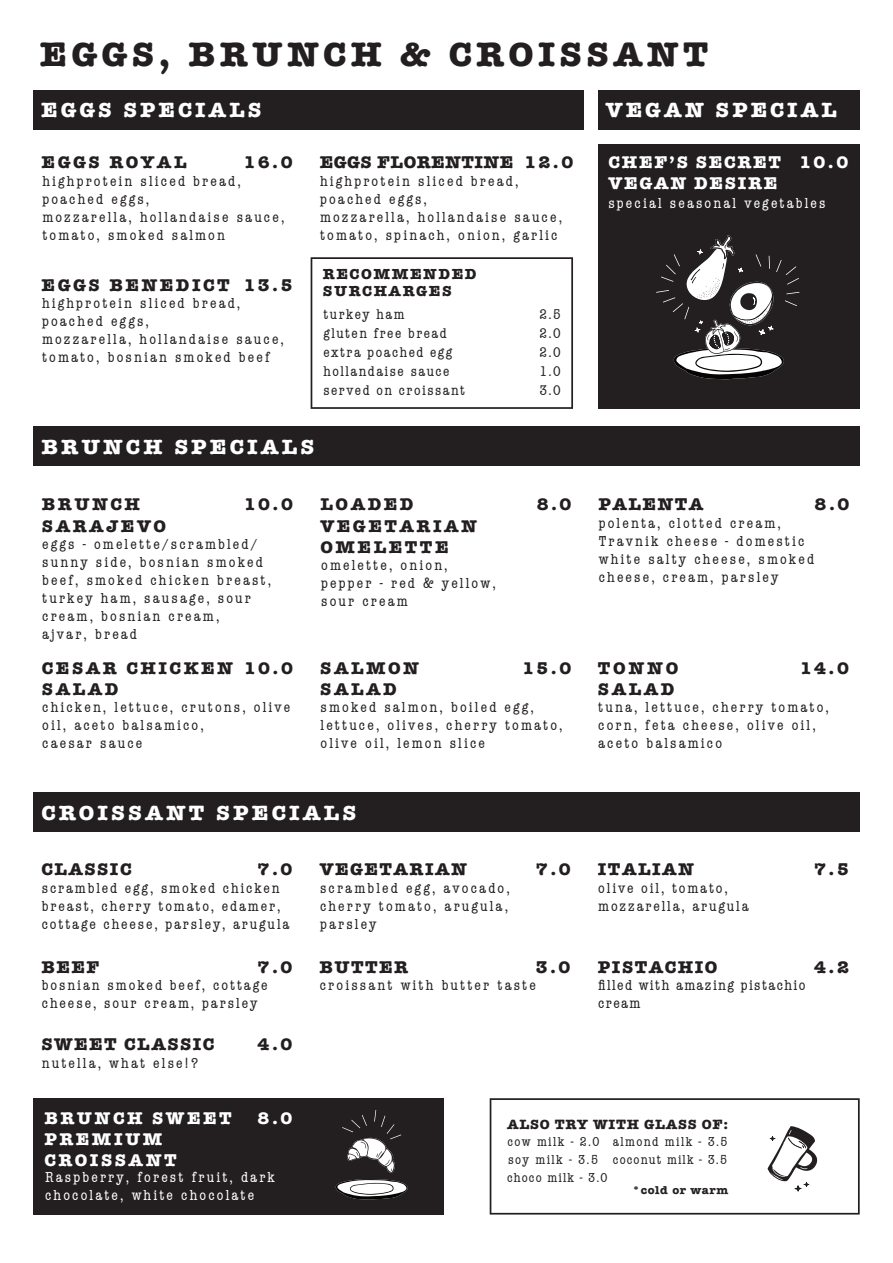
<style>
.page{position:relative;width:893px;height:1263px;background:#fff}
.page>*{position:absolute;margin:0;border:0;box-sizing:border-box;transform-origin:0 0}
.t1{font:700 35.1px "American Typewriter";letter-spacing:.12em;color:#231f20;scale:1.04 1}
.t2{font:700 21.3px "American Typewriter";letter-spacing:.14em;color:#fff;scale:1.05 1}
.t3{font:700 21.3px "American Typewriter";letter-spacing:.14em;color:#fff;scale:1.04 1}
.t4{font:700 17.55px/21px "American Typewriter";letter-spacing:.135em;color:#231f20;scale:1.04 1}
.t5{font:700 17.55px "American Typewriter";letter-spacing:.08em;color:#231f20;scale:1.04 1}
.t6{font:700 17.55px/21px "American Typewriter";letter-spacing:.135em;color:#fff;scale:1.04 1}
.t7{font:700 17.55px/21px "American Typewriter";letter-spacing:.095em;color:#fff;scale:1.04 1}
.t8{font:700 17.55px "American Typewriter";letter-spacing:.025em;color:#231f20;scale:1.04 1}
.t9{font:condensed 15px/18px "American Typewriter";letter-spacing:.14em;color:#231f20;scale:1.04 1}
.t10{font:condensed 15px/18px "American Typewriter";letter-spacing:.12em;color:#231f20;scale:1.04 1}
.t11{font:condensed 15px/18px "American Typewriter";letter-spacing:.14em;color:#fff;scale:1.04 1}
.t12{font:condensed 15px/18px "American Typewriter";letter-spacing:.09em;color:#231f20;scale:1.04 1}
.t13{font:700 15px/16.5px "American Typewriter";letter-spacing:.1em;color:#231f20;scale:1.04 1}
.t14{font:condensed 14.55px "American Typewriter";letter-spacing:.1em;color:#231f20;scale:1.04 1}
.t15{font:700 13.95px "American Typewriter";letter-spacing:.05em;color:#231f20;scale:1.04 1}
.t16{font:condensed 13.5px/17.7px "American Typewriter";letter-spacing:.1em;color:#231f20;scale:1.04 1}
.t17{font:condensed 13.5px "American Typewriter";letter-spacing:.08em;color:#231f20;scale:1.04 1}
.t18{font:700 11.7px "American Typewriter";letter-spacing:.05em;color:#231f20;scale:1.04 1}
</style>
<div class="page">
<div style="left:33px;top:90px;width:550px;height:39px;background:#231f20"></div>
<div style="left:598px;top:90px;width:262px;height:39px;background:#231f20"></div>
<div style="left:33px;top:426px;width:827px;height:40px;background:#231f20"></div>
<div style="left:598px;top:144px;width:262px;height:265px;background:#231f20"></div>
<svg style="left:311px;top:257px;width:262px;height:152px"></svg>
<div style="left:33px;top:793px;width:827px;height:39px;background:#231f20"></div>
<div style="left:33px;top:1098px;width:411px;height:116px;background:#231f20"></div>
<svg style="left:387px;top:1124px;width:7px;height:10px"></svg>
<svg style="left:351px;top:1119px;width:9px;height:9px"></svg>
<svg style="left:362px;top:1115px;width:5px;height:11px"></svg>
<svg style="left:374px;top:1110px;width:11px;height:17px"></svg>
<svg style="left:342px;top:1127px;width:11px;height:5px"></svg>
<svg style="left:335px;top:1137px;width:73px;height:62px"></svg>
<svg style="left:490px;top:1098px;width:370px;height:116px"></svg>
<svg style="left:656px;top:235px;width:144px;height:144px"></svg>
<h1 class="t1" style="left:40px;top:32px;width:644px">EGGS, BRUNCH &amp; CROISSANT</h1>
<h2 class="t3" style="left:41px;top:97px;width:213px">EGGS SPECIALS</h2>
<h2 class="t3" style="left:606px;top:97px;width:224px">VEGAN SPECIAL</h2>
<p class="t4" style="left:42px;top:152px;width:141px">EGGS ROYAL</p>
<p class="t4" style="left:243px;top:152px;width:49px">16.0</p>
<p class="t9" style="left:42px;top:172px;width:234px">highprotein sliced bread, poached eggs,<br>mozzarella, hollandaise sauce, tomato, smoked salmon</p>
<p class="t4" style="left:42px;top:274px;width:243px">EGGS BENEDICT 13.5</p>
<p class="t9" style="left:42px;top:295px;width:234px">highprotein sliced bread, poached eggs,<br>mozzarella, hollandaise sauce, tomato, bosnian smoked beef</p>
<p class="t8" style="left:320px;top:152px;width:245px">EGGS FLORENTINE 12.0</p>
<p class="t9" style="left:320px;top:172px;width:234px">highprotein sliced bread, poached eggs,<br>mozzarella, hollandaise sauce, tomato, spinach, onion, garlic</p>
<p class="t13" style="left:323px;top:266px;width:149px">RECOMMENDED<br>SURCHARGES</p>
<p class="t14" style="left:323px;top:325px;width:120px">gluten free bread</p>
<p class="t14" style="left:539px;top:325px;width:22px">2.0</p>
<p class="t14" style="left:323px;top:306px;width:79px">turkey ham</p>
<p class="t14" style="left:539px;top:306px;width:22px">2.5</p>
<p class="t14" style="left:323px;top:344px;width:125px">extra poached egg</p>
<p class="t14" style="left:539px;top:344px;width:22px">2.0</p>
<p class="t14" style="left:323px;top:363px;width:123px">hollandaise sauce</p>
<p class="t14" style="left:539px;top:363px;width:22px">1.0</p>
<p class="t14" style="left:323px;top:382px;width:138px">served on croissant</p>
<p class="t14" style="left:539px;top:382px;width:22px">3.0</p>
<h2 class="t2" style="left:41px;top:433px;width:261px">BRUNCH SPECIALS</h2>
<p class="t4" style="left:42px;top:494px;width:121px">BRUNCH<br>SARAJEVO</p>
<p class="t4" style="left:244px;top:494px;width:49px">10.0</p>
<p class="t9" style="left:42px;top:535px;width:222px">eggs - omelette/scrambled/ sunny side, bosnian smoked beef, smoked chicken breast, turkey ham, sausage, sour cream, bosnian cream,<br>ajvar, bread</p>
<p class="t4" style="left:42px;top:657px;width:185px">CESAR CHICKEN<br>SALAD</p>
<p class="t4" style="left:244px;top:657px;width:49px">10.0</p>
<p class="t9" style="left:42px;top:698px;width:240px">chicken, lettuce, crutons, olive oil, aceto balsamico,<br>caesar sauce</p>
<p class="t4" style="left:320px;top:494px;width:152px">LOADED<br>VEGETARIAN<br>OMELETTE</p>
<p class="t4" style="left:537px;top:494px;width:35px">8.0</p>
<p class="t9" style="left:321px;top:556px;width:169px">omelette, onion, pepper - red &amp; yellow, sour cream</p>
<p class="t4" style="left:320px;top:657px;width:97px">SALMON<br>SALAD</p>
<p class="t4" style="left:522px;top:657px;width:49px">15.0</p>
<p class="t9" style="left:321px;top:698px;width:234px">smoked salmon, boiled egg, lettuce, olives, cherry tomato, olive oil, lemon slice</p>
<h2 class="t2" style="left:41px;top:800px;width:301px">CROISSANT SPECIALS</h2>
<p class="t5" style="left:41px;top:858px;width:88px">CLASSIC</p>
<p class="t4" style="left:258px;top:859px;width:35px">7.0</p>
<p class="t10" style="left:42px;top:879px;width:240px">scrambled egg, smoked chicken breast, cherry tomato, edamer, cottage cheese, parsley, arugula</p>
<p class="t4" style="left:41px;top:956px;width:57px">BEEF</p>
<p class="t4" style="left:258px;top:956px;width:35px">7.0</p>
<p class="t9" style="left:42px;top:976px;width:219px">bosnian smoked beef, cottage cheese, sour cream, parsley</p>
<p class="t5" style="left:41px;top:1033px;width:168px">SWEET CLASSIC</p>
<p class="t4" style="left:258px;top:1034px;width:35px">4.0</p>
<p class="t9" style="left:42px;top:1054px;width:152px">nutella, what else!?</p>
<p class="t5" style="left:320px;top:858px;width:143px">VEGETARIAN</p>
<p class="t4" style="left:536px;top:859px;width:35px">7.0</p>
<p class="t9" style="left:320px;top:879px;width:184px;text-align:justify">scrambled egg, avocado, cherry tomato, arugula, parsley</p>
<p class="t4" style="left:319px;top:956px;width:87px">BUTTER</p>
<p class="t4" style="left:536px;top:956px;width:35px">3.0</p>
<p class="t9" style="left:320px;top:976px;width:209px">croissant with butter taste</p>
<p class="t7" style="left:609px;top:152px;width:167px">CHEF’S SECRET<br>VEGAN DESIRE</p>
<p class="t6" style="left:799px;top:152px;width:49px">10.0</p>
<p class="t11" style="left:608px;top:195px;width:210px">special seasonal vegetables</p>
<p class="t5" style="left:598px;top:494px;width:103px">PALENTA</p>
<p class="t4" style="left:815px;top:494px;width:35px">8.0</p>
<p class="t9" style="left:599px;top:514px;width:209px">polenta, clotted cream,<br>Travnik cheese - domestic white salty cheese, smoked cheese, cream, parsley</p>
<p class="t4" style="left:598px;top:657px;width:79px">TONNO<br>SALAD</p>
<p class="t4" style="left:800px;top:657px;width:49px">14.0</p>
<p class="t9" style="left:598px;top:698px;width:223px">tuna, lettuce, cherry tomato, corn, feta cheese, olive oil, aceto balsamico</p>
<p class="t5" style="left:598px;top:858px;width:94px">ITALIAN</p>
<p class="t4" style="left:814px;top:859px;width:35px">7.5</p>
<p class="t10" style="left:598px;top:879px;width:146px">olive oil, tomato, mozzarella, arugula</p>
<p class="t5" style="left:598px;top:956px;width:117px">PISTACHIO</p>
<p class="t4" style="left:814px;top:956px;width:35px">4.2</p>
<p class="t12" style="left:598px;top:976px;width:201px">filled with amazing pistachio cream</p>
<p class="t6" style="left:44px;top:1107px;width:182px">BRUNCH SWEET<br>PREMIUM<br>CROISSANT</p>
<p class="t6" style="left:258px;top:1107px;width:35px">8.0</p>
<p class="t11" style="left:45px;top:1168px;width:222px">Raspberry, forest fruit, dark chocolate, white chocolate</p>
<p class="t15" style="left:507px;top:1115px;width:214px">ALSO TRY WITH GLASS OF:</p>
<p class="t16" style="left:507px;top:1133px;width:214px">cow milk - 2.0 almond milk - 3.5 soy milk - 3.5<br>choco milk - 3.0</p>
<p class="t17" style="left:613px;top:1152px;width:111px">coconut milk - 3.5</p>
<p class="t18" style="left:632px;top:1183px;width:94px">*cold or warm</p>
</div>
